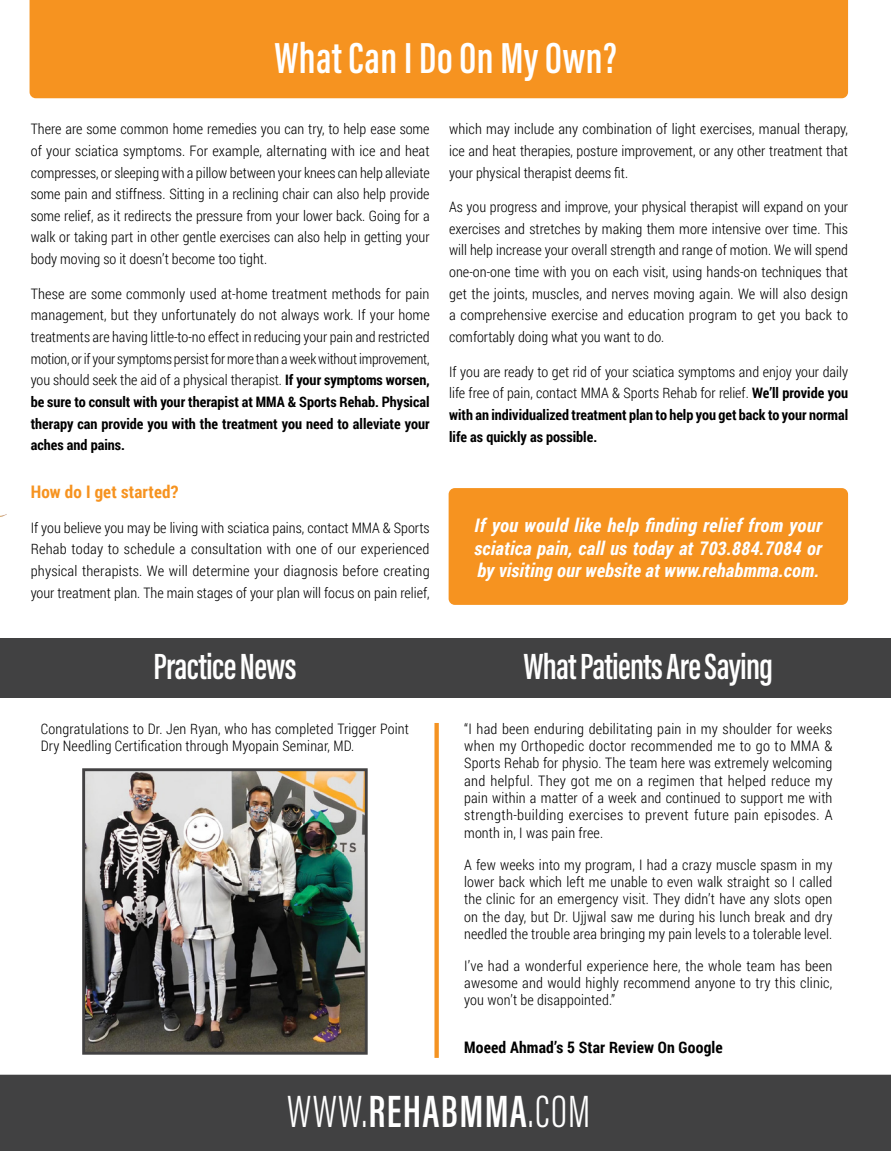
<style>
.page{position:relative;width:891px;height:1151px;background:#fff}
.page>*{position:absolute;margin:0;border:0;box-sizing:border-box;transform-origin:0 0}
.t1{font:300 46.57px "Acumin Pro Extra Cond";letter-spacing:.03em;color:#fff}
.t2{font:600 44.77px "Acumin Pro Extra Cond";letter-spacing:.01em;color:#fff}
.t3{font:600 37.57px "Acumin Pro Extra Cond";letter-spacing:-.02em;color:#fff}
.t4{font:italic 700 18.68px/22.5px "Roboto Condensed";letter-spacing:.01em;color:#fff;text-align:justify}
.t5{font:700 17.32px "Roboto Condensed";letter-spacing:.01em;color:#f69320}
.t6{font:700 15.97px "Roboto Condensed";letter-spacing:.01em;color:#000}
.t7{font:300 14.4px/21.6px "Roboto Condensed";color:#000;text-align:justify}
.s1{font-weight:700}
.s2{font-weight:600}
</style>
<div class="page">
<div style="left:0;top:1074px;width:891px;height:76px;background:#414142"></div>
<div style="left:30px;top:0;width:818px;height:98px;background:#f69320"></div>
<div style="left:0;top:638px;width:891px;height:59px;background:#414142"></div>
<div style="left:449px;top:488px;width:399px;height:116px;background:#f69320;border-radius:6px"></div>
<div style="left:434px;top:722px;width:5px;height:335px;background:#f49322"></div>
<img style="left:86px;top:772px;width:278px;height:278px">
<div style="left:82px;top:768px;width:286px;height:286px;border:3px solid #424142"></div>
<img style="left:0;top:514px;width:7px;height:3px">
<p class="t2" style="left:274px;top:31px;width:344px">What Can I Do On My Own?</p>
<p class="t7" style="left:31px;top:118px;width:401px">There are some common home remedies you can try, to help ease some of your sciatica symptoms. For example, alternating with ice and heat compresses, or sleeping with a pillow between your knees can help alleviate some pain and stiffness. Sitting in a reclining chair can also help provide some relief, as it redirects the pressure from your lower back. Going for a walk or taking part in other gentle exercises can also help in getting your body moving so it doesn’t become too tight.</p>
<p class="t7" style="left:31px;top:282px;width:401px">These are some commonly used at-home treatment methods for pain management, but they unfortunately do not always work. If your home treatments are having little-to-no effect in reducing your pain and restricted motion, or if your symptoms persist for more than a week without improvement, you should seek the aid of a physical therapist. <span class="s1">If your symptoms worsen, be sure to consult with your therapist at MMA &amp; Sports Rehab. Physical therapy can provide you with the treatment you need to alleviate your aches and pains.</span></p>
<p class="t5" style="left:31px;top:479px;width:149px">How do I get started?</p>
<p class="t7" style="left:31px;top:516px;width:400px">If you believe you may be living with sciatica pains, contact MMA &amp; Sports Rehab today to schedule a consultation with one of our experienced physical therapists. We will determine your diagnosis before creating your treatment plan. The main stages of your plan will focus on pain relief,</p>
<p class="t7" style="left:449px;top:118px;width:400px">which may include any combination of light exercises, manual therapy, ice and heat therapies, posture improvement, or any other treatment that your physical therapist deems fit.</p>
<p class="t7" style="left:449px;top:196px;width:400px">As you progress and improve, your physical therapist will expand on your exercises and stretches by making them more intensive over time. This will help increase your overall strength and range of motion. We will spend one-on-one time with you on each visit, using hands-on techniques that get the joints, muscles, and nerves moving again. We will also design a comprehensive exercise and education program to get you back to comfortably doing what you want to do.</p>
<p class="t7" style="left:449px;top:360px;width:401px">If you are ready to get rid of your sciatica symptoms and enjoy your daily life free of pain, contact MMA &amp; Sports Rehab for relief. <span class="s1">We’ll provide you with an individualized treatment plan to help you get back to your normal life as quickly as possible.</span></p>
<p class="t4" style="left:475px;top:513px;width:349px">If you would like help finding relief from your sciatica pain, call us today at 703.884.7084 or by visiting our website at www.rehabmma.com.</p>
<p class="t3" style="left:153px;top:643px;width:145px">Practice News</p>
<p class="t7" style="left:41px;top:719px;width:370px;line-height:17.3px">Congratulations to Dr. Jen Ryan, who has completed Trigger Point<br>Dry Needling Certification through Myopain Seminar, MD.</p>
<p class="t3" style="left:524px;top:643px;width:251px">What Patients Are Saying</p>
<p class="t7" style="left:464px;top:719px;width:370px;line-height:17.3px">“I had been enduring debilitating pain in my shoulder for weeks when my Orthopedic doctor recommended me to go to MMA &amp; Sports Rehab for physio. The team here was extremely welcoming and helpful. They got me on a regimen that helped reduce my pain within a matter of a week and continued to support me with strength-building exercises to prevent future pain episodes. A month in, I was pain free.</p>
<p class="t7" style="left:464px;top:855px;width:370px;line-height:17.3px">A few weeks into my program, I had a crazy muscle spasm in my lower back which left me unable to even walk straight so I called the clinic for an emergency visit. They didn’t have any slots open on the day, but Dr. Ujjwal saw me during his lunch break and dry needled the trouble area bringing my pain levels to a tolerable level.</p>
<p class="t7" style="left:464px;top:956px;width:370px;line-height:17.3px">I’ve had a wonderful experience here, the whole team has been awesome and would highly recommend anyone to try this clinic, you won’t be disappointed.”</p>
<p class="t6" style="left:464px;top:1036px;width:260px">Moeed Ahmad’s 5 Star Review On Google</p>
<p class="t1" style="left:287px;top:1083px;width:305px">WWW.<span class="s2">REHABMMA</span>.COM</p>
</div>
